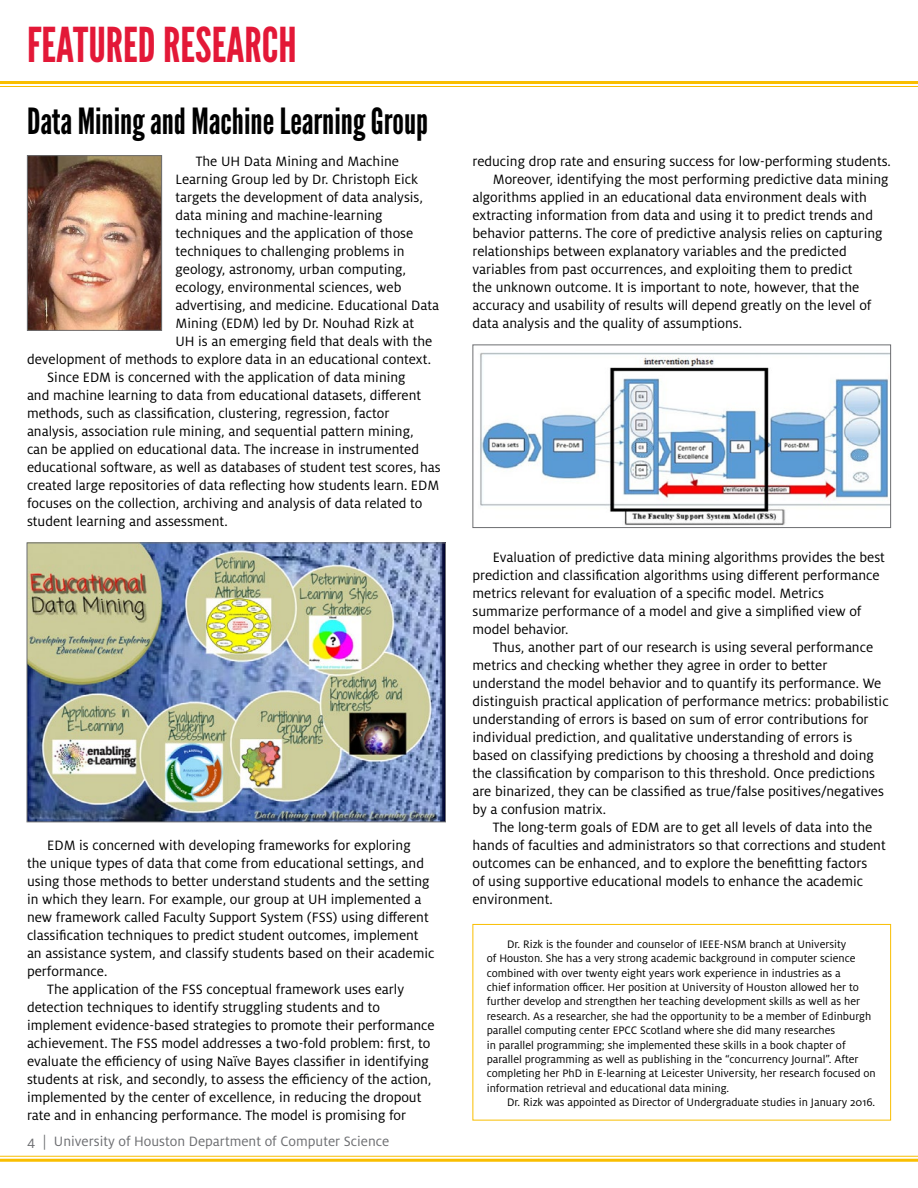
<style>
.page{position:relative;width:918px;height:1188px;background:#fff}
.page>*{position:absolute;margin:0;border:0;box-sizing:border-box;transform-origin:0 0}
.t1{font:48px "League Gothic";color:#e31837}
.t2{font:36px "League Gothic";color:#000}
.t3{font:15px/18px "Milo OT";color:#000}
.t4{font:15px "Milo OT";color:#6d6e71}
.t5{font:12px/14.4px "Milo OT";color:#000}
</style>
<div class="page">
<hr style="left:0;top:1156px;width:918px;height:1px;background:#f9be00">
<hr style="left:0;top:1159px;width:918px;height:3px;background:#f9be00">
<hr style="left:0;top:81px;width:918px;height:3px;background:#f9be00">
<hr style="left:0;top:86px;width:918px;height:1px;background:#f9be00">
<img style="left:29px;top:157px;width:131px;height:172px">
<div style="left:27px;top:155px;width:135px;height:176px;border:1px solid #6d6e71"></div>
<img style="left:29px;top:545px;width:415px;height:275px">
<div style="left:27px;top:543px;width:419px;height:279px;border:1px solid #6d6e71"></div>
<img style="left:480px;top:352px;width:409px;height:174px">
<div style="left:472px;top:345px;width:419px;height:183px;border:1px solid #6d6e71"></div>
<div style="left:472px;top:924px;width:419px;height:196px;border:1px solid #f9be00"></div>
<h1 class="t1" style="left:27px;top:17px;width:271px">FEATURED RESEARCH</h1>
<h2 class="t2" style="left:27px;top:100px;width:403px">Data Mining and Machine Learning Group</h2>
<p class="t3" style="left:196px;top:152px;width:205px">The UH Data Mining and Machine</p>
<p class="t3" style="left:176px;top:170px;width:244px">Learning Group led by Dr. Christoph Eick</p>
<p class="t3" style="left:176px;top:188px;width:249px">targets the development of data analysis,</p>
<p class="t3" style="left:176px;top:206px;width:209px">data mining and machine-learning</p>
<p class="t3" style="left:176px;top:224px;width:239px">techniques and the application of those</p>
<p class="t3" style="left:176px;top:242px;width:231px">techniques to challenging problems in</p>
<p class="t3" style="left:176px;top:260px;width:232px">geology, astronomy, urban computing,</p>
<p class="t3" style="left:176px;top:278px;width:227px">ecology, environmental sciences, web</p>
<p class="t3" style="left:176px;top:296px;width:265px">advertising, and medicine. Educational Data</p>
<p class="t3" style="left:176px;top:314px;width:240px">Mining (EDM) led by Dr. Nouhad Rizk at</p>
<p class="t3" style="left:176px;top:332px;width:258px">UH is an emerging field that deals with the</p>
<p class="t3" style="left:27px;top:350px;width:406px">development of methods to explore data in an educational context.</p>
<p class="t3" style="left:47px;top:368px;width:360px">Since EDM is concerned with the application of data mining</p>
<p class="t3" style="left:27px;top:386px;width:396px">and machine learning to data from educational datasets, different</p>
<p class="t3" style="left:27px;top:404px;width:364px">methods, such as classification, clustering, regression, factor</p>
<p class="t3" style="left:27px;top:422px;width:388px">analysis, association rule mining, and sequential pattern mining,</p>
<p class="t3" style="left:27px;top:440px;width:394px">can be applied on educational data. The increase in instrumented</p>
<p class="t3" style="left:27px;top:458px;width:415px">educational software, as well as databases of student test scores, has</p>
<p class="t3" style="left:27px;top:476px;width:414px">created large repositories of data reflecting how students learn. EDM</p>
<p class="t3" style="left:27px;top:494px;width:397px">focuses on the collection, archiving and analysis of data related to</p>
<p class="t3" style="left:27px;top:512px;width:202px">student learning and assessment.</p>
<p class="t3" style="left:47px;top:836px;width:365px">EDM is concerned with developing frameworks for exploring</p>
<p class="t3" style="left:27px;top:854px;width:399px">the unique types of data that come from educational settings, and</p>
<p class="t3" style="left:27px;top:872px;width:404px">using those methods to better understand students and the setting</p>
<p class="t3" style="left:27px;top:890px;width:396px">in which they learn. For example, our group at UH implemented a</p>
<p class="t3" style="left:27px;top:908px;width:403px">new framework called Faculty Support System (FSS) using different</p>
<p class="t3" style="left:27px;top:926px;width:393px">classification techniques to predict student outcomes, implement</p>
<p class="t3" style="left:27px;top:944px;width:409px">an assistance system, and classify students based on their academic</p>
<p class="t3" style="left:27px;top:962px;width:82px">performance.</p>
<p class="t3" style="left:47px;top:980px;width:358px">The application of the FSS conceptual framework uses early</p>
<p class="t3" style="left:27px;top:998px;width:354px">detection techniques to identify struggling students and to</p>
<p class="t3" style="left:27px;top:1016px;width:409px">implement evidence-based strategies to promote their performance</p>
<p class="t3" style="left:27px;top:1034px;width:405px">achievement. The FSS model addresses a two-fold problem: first, to</p>
<p class="t3" style="left:27px;top:1052px;width:404px">evaluate the efficiency of using Naïve Bayes classifier in identifying</p>
<p class="t3" style="left:27px;top:1070px;width:406px">students at risk, and secondly, to assess the efficiency of the action,</p>
<p class="t3" style="left:27px;top:1088px;width:396px">implemented by the center of excellence, in reducing the dropout</p>
<p class="t3" style="left:27px;top:1106px;width:381px">rate and in enhancing performance. The model is promising for</p>
<p class="t4" style="left:27px;top:1133px;width:364px">4 | University of Houston Department of Computer Science</p>
<p class="t3" style="left:472px;top:152px;width:420px">reducing drop rate and ensuring success for low-performing students.</p>
<p class="t3" style="left:493px;top:170px;width:397px">Moreover, identifying the most performing predictive data mining</p>
<p class="t3" style="left:472px;top:188px;width:396px">algorithms applied in an educational data environment deals with</p>
<p class="t3" style="left:472px;top:206px;width:402px">extracting information from data and using it to predict trends and</p>
<p class="t3" style="left:472px;top:224px;width:412px">behavior patterns. The core of predictive analysis relies on capturing</p>
<p class="t3" style="left:472px;top:242px;width:376px">relationships between explanatory variables and the predicted</p>
<p class="t3" style="left:472px;top:260px;width:382px">variables from past occurrences, and exploiting them to predict</p>
<p class="t3" style="left:472px;top:278px;width:388px">the unknown outcome. It is important to note, however, that the</p>
<p class="t3" style="left:472px;top:296px;width:401px">accuracy and usability of results will depend greatly on the level of</p>
<p class="t3" style="left:472px;top:314px;width:271px">data analysis and the quality of assumptions.</p>
<p class="t3" style="left:472px;top:548px;width:414px;text-indent:20px">Evaluation of predictive data mining algorithms provides the best prediction and classification algorithms using different performance metrics relevant for evaluation of a specific model. Metrics summarize performance of a model and give a simplified view of model behavior.</p>
<p class="t3" style="left:472px;top:638px;width:418px;text-indent:20px">Thus, another part of our research is using several performance metrics and checking whether they agree in order to better understand the model behavior and to quantify its performance. We distinguish practical application of performance metrics: probabilistic understanding of errors is based on sum of error contributions for individual prediction, and qualitative understanding of errors is based on classifying predictions by choosing a threshold and doing the classification by comparison to this threshold. Once predictions are binarized, they can be classified as true/false positives/negatives by a confusion matrix.</p>
<p class="t3" style="left:472px;top:818px;width:415px;text-indent:20px">The long-term goals of EDM are to get all levels of data into the hands of faculties and administrators so that corrections and student outcomes can be enhanced, and to explore the benefitting factors<br>of using supportive educational models to enhance the academic environment.</p>
<p class="t5" style="left:487px;top:937px;width:391px;text-indent:20px">Dr. Rizk is the founder and counselor of IEEE-NSM branch at University<br>of Houston. She has a very strong academic background in computer science combined with over twenty eight years work experience in industries as a<br>chief information officer. Her position at University of Houston allowed her to further develop and strengthen her teaching development skills as well as her research. As a researcher, she had the opportunity to be a member of Edinburgh parallel computing center EPCC Scotland where she did many researches<br>in parallel programming; she implemented these skills in a book chapter of parallel programming as well as publishing in the “concurrency Journal”. After completing her PhD in E-learning at Leicester University, her research focused on information retrieval and educational data mining.</p>
<p class="t5" style="left:507px;top:1095px;width:370px">Dr. Rizk was appointed as Director of Undergraduate studies in January 2016.</p>
</div>
